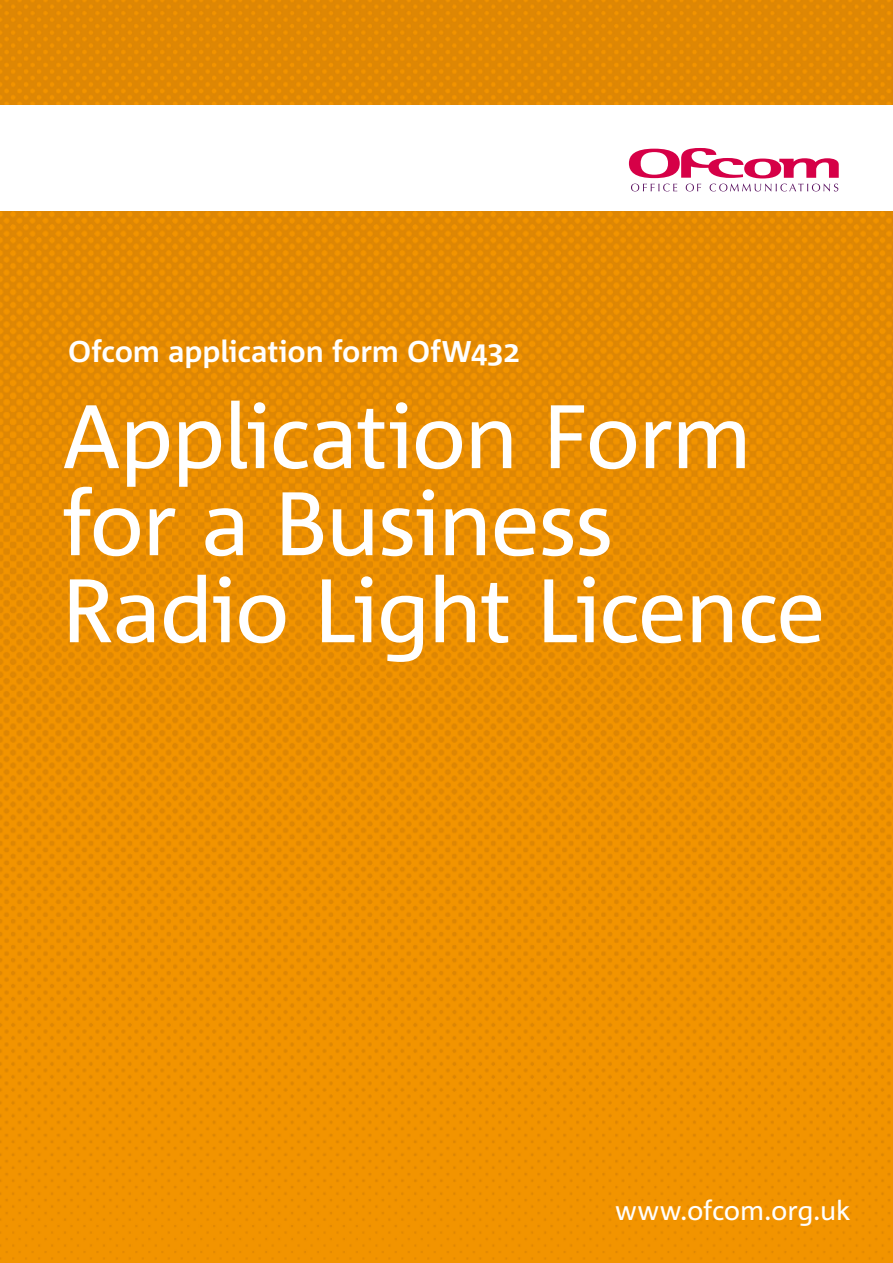
<style>
.page{position:relative;width:893px;height:1263px;background:#fff}
.page>*{position:absolute;margin:0;border:0;box-sizing:border-box;transform-origin:0 0}
.t1{font:90px/87px "Corpid";letter-spacing:-.02em;color:#fff}
.t2{font:700 30px "Corpid";letter-spacing:-.005em;color:#fff}
.t3{font:27px "Corpid";letter-spacing:-.01em;color:#fff}
</style>
<div class="page">
<img style="left:0;top:0;width:893px;height:1263px">
<div style="left:0;top:105px;width:893px;height:105px;background:#fff"></div>
<svg style="left:631px;top:184px;width:46px;height:7px"></svg>
<svg style="left:686px;top:184px;width:15px;height:7px"></svg>
<svg style="left:710px;top:184px;width:128px;height:7px"></svg>
<svg style="left:629px;top:148px;width:210px;height:30px"></svg>
<p class="t2" style="left:68px;top:335px;width:453px">Ofcom application form OfW432</p>
<p class="t1" style="left:62px;top:394px;width:766px">Application Form for a Business<br>Radio Light Licence</p>
<p class="t3" style="left:615px;top:1196px;width:237px">www.ofcom.org.uk</p>
</div>
